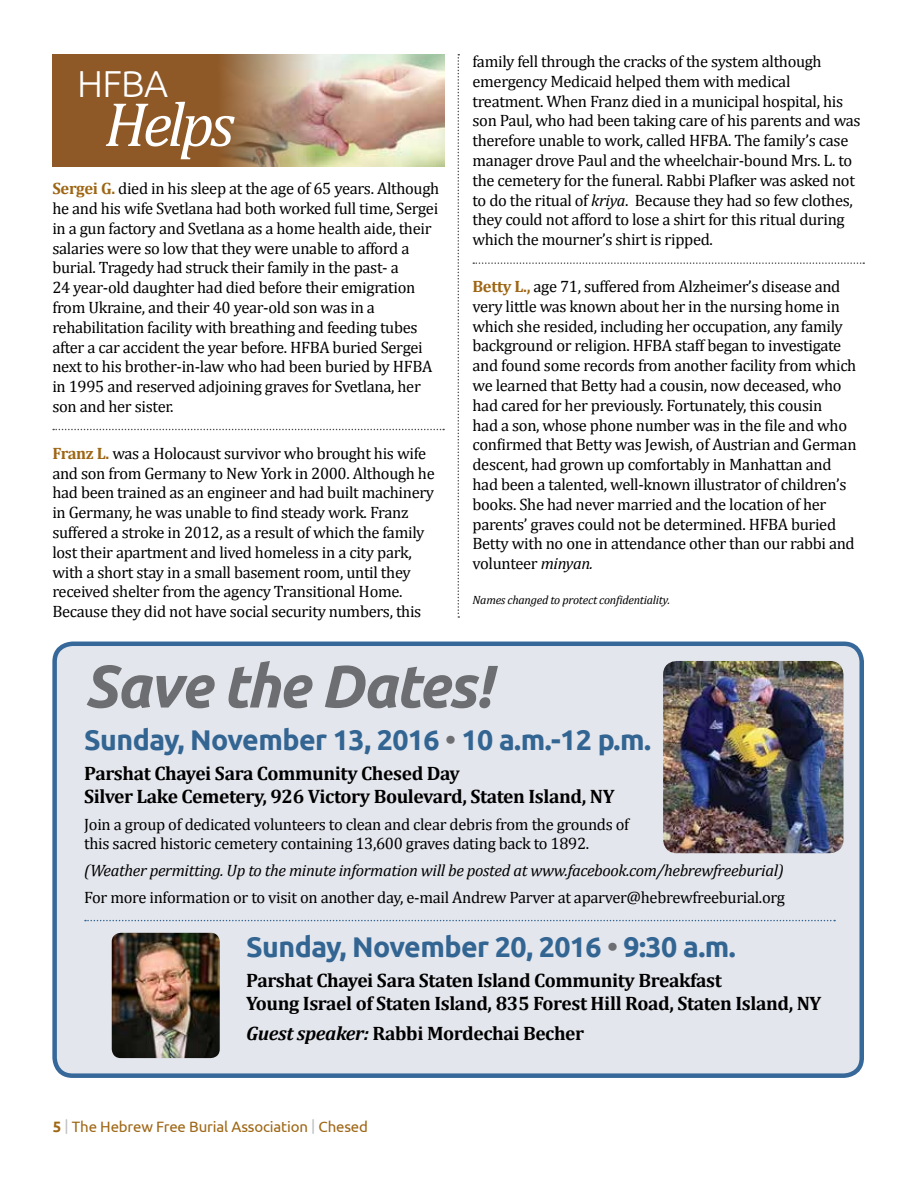
<style>
.page{position:relative;width:918px;height:1188px;background:#fff}
.page>*{position:absolute;margin:0;border:0;box-sizing:border-box;transform-origin:0 0}
.t1{font:italic 63.3px "Cambria";letter-spacing:-.06em;color:#fff}
.t2{font:italic 700 60px "Ubuntu";letter-spacing:-.03em;color:#6d6e71}
.t3{font:300 37.5px "Ubuntu";color:#fff}
.t4{font:700 28.5px "Ubuntu";letter-spacing:-.02em;color:#336593}
.t5{font:700 19.5px/23.4px "Cambria";letter-spacing:-.02em;color:#000}
.t6{font:16.5px/19.8px "Cambria";letter-spacing:-.02em;color:#000}
.t7{font:italic 16.5px "Cambria";letter-spacing:-.02em;color:#000}
.t8{font:15px "Ubuntu";letter-spacing:-.01em;color:#9e6614}
.t9{font:italic 12px "Cambria";letter-spacing:-.02em;color:#000}
.s1{font-weight:700;color:#9e6614}
.s2{font-style:italic}
.s3{color:#6d6e71}
.s4{font-weight:700}
.s5{color:#bcbec0}
</style>
<div class="page">
<svg style="left:458px;top:54px;width:1px;height:564px"></svg>
<div style="left:52px;top:54px;width:294px;height:112px;background:#8f5927"></div>
<div style="left:55px;top:644px;width:807px;height:432px;background:#e4e6ed;border-radius:18px"></div>
<div style="left:52px;top:642px;width:812px;height:436px;border:4px solid #36689a;border-radius:18px"></div>
<svg style="left:53px;top:429px;width:391px;height:1px"></svg>
<svg style="left:473px;top:262px;width:391px;height:2px"></svg>
<img style="left:223px;top:54px;width:221px;height:112px">
<img style="left:112px;top:933px;width:108px;height:125px">
<img style="left:663px;top:661px;width:180px;height:192px">
<svg style="left:85px;top:920px;width:750px;height:1px"></svg>
<h3 class="t3" style="left:77px;top:61px;width:92px">HFBA</h3>
<h1 class="t1" style="left:104px;top:80px;width:132px">Helps</h1>
<p class="t6" style="left:52px;top:179px;width:388px"><span class="s1">Sergei G.</span> died in his sleep at the age of 65 years. Although he and his wife Svetlana had both worked full time, Sergei in a gun factory and Svetlana as a home health aide, their salaries were so low that they were unable to afford a burial. Tragedy had struck their family in the past- a<br>24 year-old daughter had died before their emigration from Ukraine, and their 40 year-old son was in a rehabilitation facility with breathing and feeding tubes after a car accident the year before. HFBA buried Sergei next to his brother-in-law who had been buried by HFBA in 1995 and reserved adjoining graves for Svetlana, her son and her sister.</p>
<p class="t6" style="left:52px;top:443px;width:384px"><span class="s1">Franz L.</span> was a Holocaust survivor who brought his wife and son from Germany to New York in 2000. Although he had been trained as an engineer and had built machinery in Germany, he was unable to find steady work. Franz suffered a stroke in 2012, as a result of which the family lost their apartment and lived homeless in a city park, with a short stay in a small basement room, until they received shelter from the agency Transitional Home.<br>Because they did not have social security numbers, this</p>
<p class="t6" style="left:472px;top:51px;width:390px">family fell through the cracks of the system although emergency Medicaid helped them with medical treatment. When Franz died in a municipal hospital, his son Paul, who had been taking care of his parents and was therefore unable to work, called HFBA. The family’s case manager drove Paul and the wheelchair-bound Mrs. L. to the cemetery for the funeral. Rabbi Plafker was asked not to do the ritual of <span class="s2">kriya</span>. Because they had so few clothes, they could not afford to lose a shirt for this ritual during which the mourner’s shirt is ripped.</p>
<p class="t6" style="left:472px;top:276px;width:386px"><span class="s1">Betty L.,</span> age 71, suffered from Alzheimer’s disease and very little was known about her in the nursing home in which she resided, including her occupation, any family background or religion. HFBA staff began to investigate and found some records from another facility from which we learned that Betty had a cousin, now deceased, who had cared for her previously. Fortunately, this cousin<br>had a son, whose phone number was in the file and who confirmed that Betty was Jewish, of Austrian and German descent, had grown up comfortably in Manhattan and had been a talented, well-known illustrator of children’s books. She had never married and the location of her parents’ graves could not be determined. HFBA buried Betty with no one in attendance other than our rabbi and volunteer <span class="s2">minyan.</span></p>
<p class="t9" style="left:472px;top:591px;width:199px">Names changed to protect confidentiality.</p>
<h2 class="t2" style="left:84px;top:650px;width:409px">Save the Dates!</h2>
<h3 class="t4" style="left:84px;top:722px;width:568px">Sunday, November 13, 2016 <span class="s3">•</span> 10 a.m.-12 p.m.</h3>
<p class="t5" style="left:84px;top:761px;width:532px">Parshat Chayei Sara Community Chesed Day<br>Silver Lake Cemetery, 926 Victory Boulevard, Staten Island, NY</p>
<p class="t6" style="left:84px;top:814px;width:546px">Join a group of dedicated volunteers to clean and clear debris from the grounds of this sacred historic cemetery containing 13,600 graves dating back to 1892.</p>
<p class="t7" style="left:84px;top:859px;width:701px">(Weather permitting. Up to the minute information will be posted at www.facebook.com/hebrewfreeburial)</p>
<p class="t6" style="left:84px;top:887px;width:702px">For more information or to visit on another day, e-mail Andrew Parver at aparver@hebrewfreeburial.org</p>
<h3 class="t4" style="left:246px;top:929px;width:491px">Sunday, November 20, 2016 <span class="s3">•</span> 9:30 a.m.</h3>
<p class="t5" style="left:246px;top:968px;width:577px">Parshat Chayei Sara Staten Island Community Breakfast<br>Young Israel of Staten Island, 835 Forest Hill Road, Staten Island, NY</p>
<p class="t5" style="left:246px;top:1021px;width:340px"><span class="s2">Guest speaker:</span> Rabbi Mordechai Becher</p>
<p class="t8" style="left:53px;top:1118px;width:317px"><span class="s4">5</span> <span class="s5">|</span> The Hebrew Free Burial Association <span class="s5">|</span> Chesed</p>
</div>
